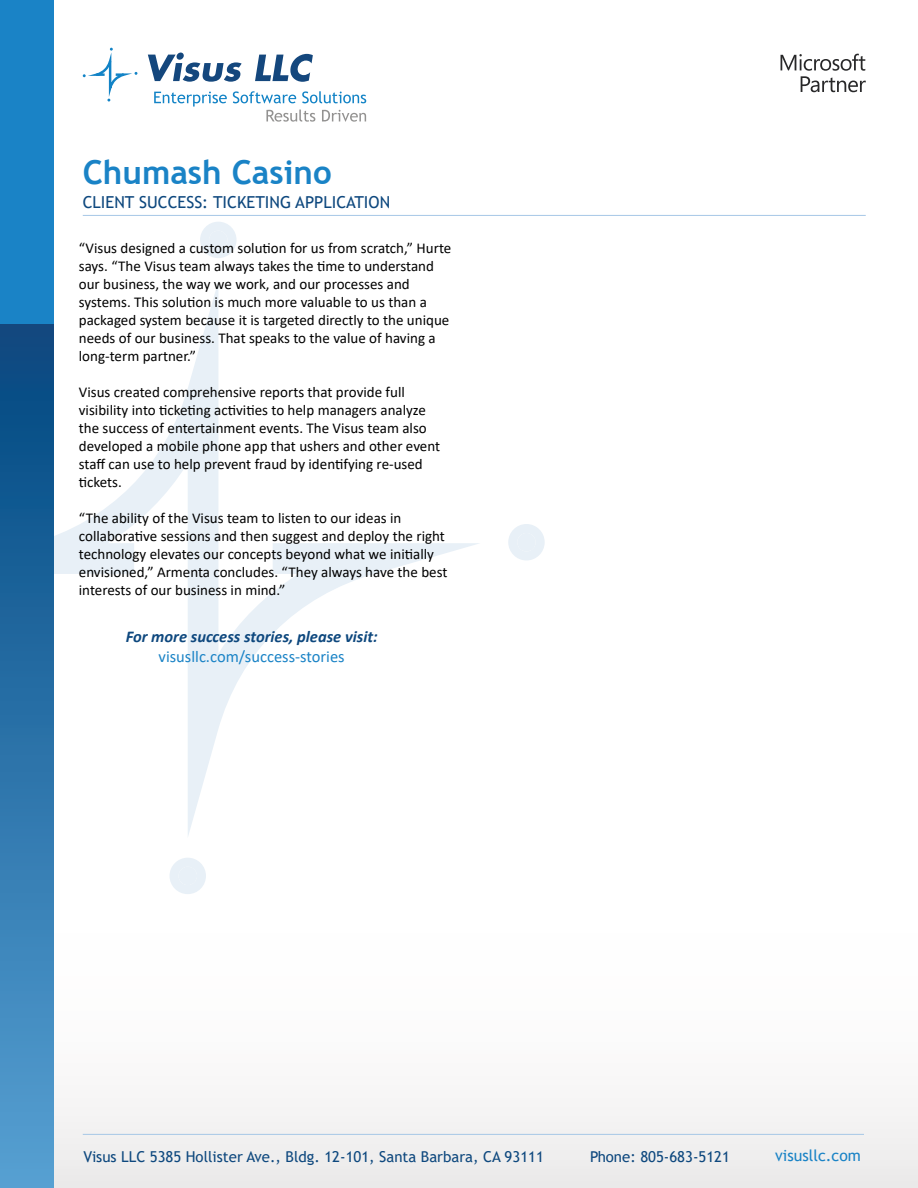
<style>
.page{position:relative;width:918px;height:1188px;background:#fff}
.page>*{position:absolute;margin:0;border:0;box-sizing:border-box;transform-origin:0 0}
.t1{font:700 33px "Trebuchet MS";color:#1a83c6}
.t2{font:16.5px "Trebuchet MS";color:#0e487e}
.t3{font:italic 700 16.5px "Calibri";color:#0e487e}
.t4{font:16.5px "Calibri";color:#1a83c6}
.t5{font:15.75px "Trebuchet MS";color:#1a83c6}
.t6{font:15px/18px "Calibri";color:#000}
.t7{font:15px "Trebuchet MS";color:#0e487e}
</style>
<div class="page">
<div style="left:54px;top:616px;width:864px;height:572px;background:linear-gradient(to bottom,#fff,#f4f4f3)"></div>
<svg style="left:54px;top:282px;width:427px;height:556px"></svg>
<svg style="left:200px;top:222px;width:37px;height:36px"></svg>
<svg style="left:508px;top:524px;width:37px;height:36px"></svg>
<svg style="left:170px;top:858px;width:36px;height:36px"></svg>
<hr style="left:83px;top:215px;width:783px;height:1px;background:#a6c7e6">
<hr style="left:83px;top:1134px;width:781px;height:1px;background:#a6c7e6">
<svg style="left:781px;top:54px;width:85px;height:38px"></svg>
<svg style="left:148px;top:53px;width:165px;height:29px"></svg>
<svg style="left:83px;top:48px;width:54px;height:54px"></svg>
<svg style="left:154px;top:92px;width:73px;height:15px"></svg>
<svg style="left:233px;top:91px;width:63px;height:12px"></svg>
<svg style="left:302px;top:91px;width:64px;height:12px"></svg>
<svg style="left:266px;top:110px;width:49px;height:12px"></svg>
<svg style="left:322px;top:110px;width:44px;height:12px"></svg>
<div style="left:0;top:324px;width:54px;height:864px;background:linear-gradient(to bottom,#03467f,#55a0d3)"></div>
<div style="left:0;top:0;width:54px;height:324px;background:#1a83c6"></div>
<h1 class="t1" style="left:83px;top:152px;width:250px">Chumash Casino</h1>
<p class="t2" style="left:83px;top:192px;width:309px">CLIENT SUCCESS: TICKETING APPLICATION</p>
<p class="t6" style="left:79px;top:239px;width:374px">“Visus designed a custom solution for us from scratch,” Hurte says. “The Visus team always takes the time to understand our business, the way we work, and our processes and systems. This solution is much more valuable to us than a packaged system because it is targeted directly to the unique needs of our business. That speaks to the value of having a long-term partner.”</p>
<p class="t6" style="left:79px;top:383px;width:363px">Visus created comprehensive reports that provide full visibility into ticketing activities to help managers analyze the success of entertainment events. The Visus team also developed a mobile phone app that ushers and other event staff can use to help prevent fraud by identifying re-used tickets.</p>
<p class="t6" style="left:79px;top:509px;width:370px">“The ability of the Visus team to listen to our ideas in collaborative sessions and then suggest and deploy the right technology elevates our concepts beyond what we initially envisioned,” Armenta concludes. “They always have the best interests of our business in mind.”</p>
<p class="t3" style="left:126px;top:625px;width:254px">For more success stories, please visit:</p>
<p class="t4" style="left:159px;top:645px;width:188px">visusllc.com/success-stories</p>
<p class="t7" style="left:83px;top:1147px;width:462px">Visus LLC 5385 Hollister Ave., Bldg. 12-101, Santa Barbara, CA 93111</p>
<p class="t7" style="left:590px;top:1147px;width:141px">Phone: 805-683-5121</p>
<p class="t5" style="left:775px;top:1145px;width:87px">visusllc.com</p>
</div>
